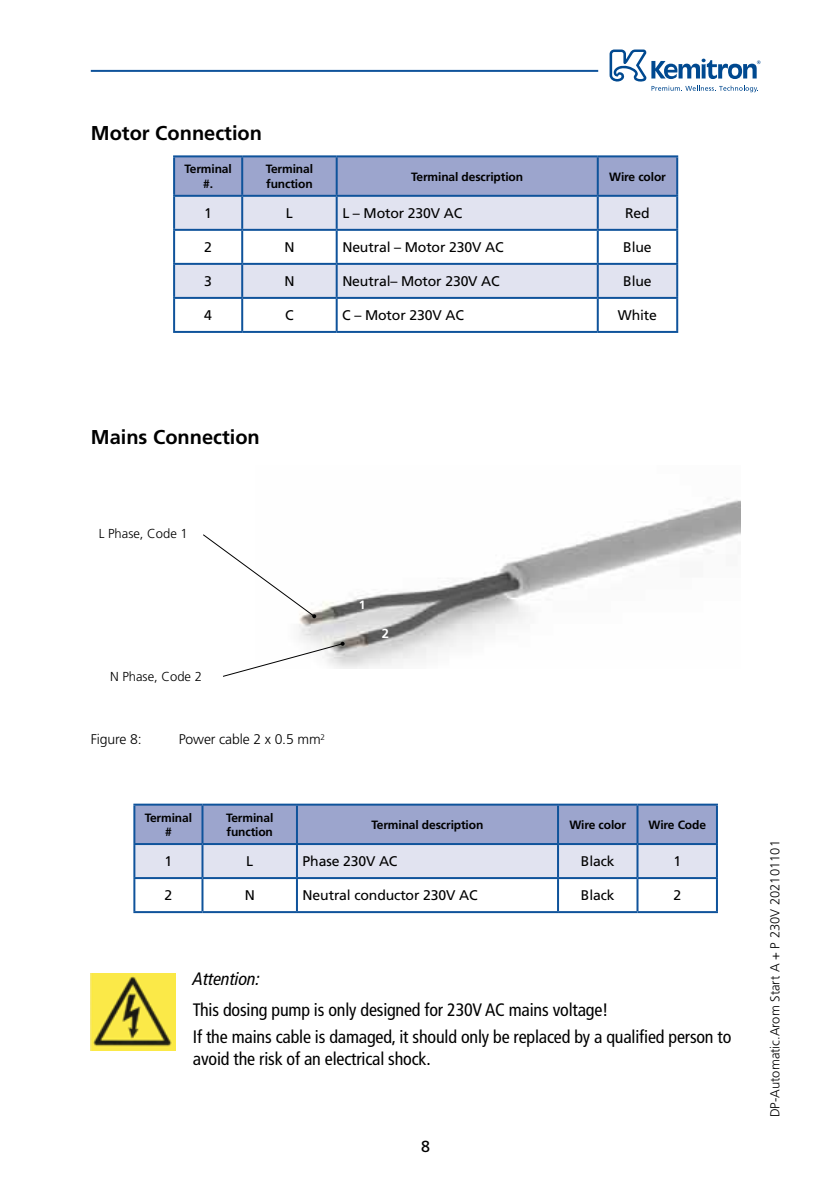
<style>
.page{position:relative;width:840px;height:1191px;background:#fff}
.page>*{position:absolute;margin:0;border:0;box-sizing:border-box;transform-origin:0 0}
.t1{font:700 20px "Frutiger";color:#000}
.t2{font:condensed 18px/27.2px "Frutiger";letter-spacing:-.01em;color:#000}
.t3{font:italic condensed 18px "Frutiger LT Pro";letter-spacing:-.01em;color:#000}
.t4{font:16px "Frutiger";color:#000}
.t5{font:14px "Frutiger LT Pro";letter-spacing:-.01em;color:#000}
.t6{font:300 14px "Frutiger";letter-spacing:-.01em;color:#000}
.t7{font:300 13px "Frutiger LT Pro";color:#000}
.t8{font:700 13px "Frutiger LT Pro";color:#fff}
.t9{font:700 12px/14.4px "Frutiger LT Pro";letter-spacing:-.01em;color:#000;text-align:center}
.t10{font:700 12px "Frutiger";color:#fff}
</style>
<div class="page">
<svg style="left:609px;top:50px;width:151px;height:42px"></svg>
<hr style="left:91px;top:70px;width:507px;height:2px;background:#0f539b">
<img style="left:299px;top:498px;width:440px;height:170px">
<svg style="left:203px;top:533px;width:113px;height:85px"></svg>
<svg style="left:223px;top:642px;width:121px;height:35px"></svg>
<img style="left:91px;top:974px;width:85px;height:76px">
<svg style="left:135px;top:805px;width:580px;height:72px;background:#b9c0dc"></svg>
<hr style="left:133px;top:803px;width:69px;height:2px;background:#0f539b">
<hr style="left:133px;top:805px;width:2px;height:38px;background:#0f539b">
<hr style="left:202px;top:803px;width:95px;height:2px;background:#0f539b">
<hr style="left:201px;top:805px;width:2px;height:38px;background:#0f539b">
<hr style="left:297px;top:803px;width:260px;height:2px;background:#0f539b">
<hr style="left:296px;top:805px;width:2px;height:38px;background:#0f539b">
<hr style="left:557px;top:803px;width:80px;height:2px;background:#0f539b">
<hr style="left:556px;top:805px;width:2px;height:38px;background:#0f539b">
<hr style="left:637px;top:803px;width:80px;height:2px;background:#0f539b">
<hr style="left:636px;top:805px;width:2px;height:38px;background:#0f539b">
<hr style="left:715px;top:805px;width:2px;height:38px;background:#0f539b">
<hr style="left:133px;top:843px;width:69px;height:2px;background:#0f539b">
<hr style="left:202px;top:843px;width:95px;height:2px;background:#0f539b">
<hr style="left:297px;top:843px;width:260px;height:2px;background:#0f539b">
<hr style="left:557px;top:843px;width:80px;height:2px;background:#0f539b">
<hr style="left:637px;top:843px;width:80px;height:2px;background:#0f539b">
<hr style="left:133px;top:845px;width:2px;height:32px;background:#0f539b">
<hr style="left:201px;top:845px;width:2px;height:32px;background:#0f539b">
<hr style="left:296px;top:845px;width:2px;height:32px;background:#0f539b">
<hr style="left:556px;top:845px;width:2px;height:32px;background:#0f539b">
<hr style="left:636px;top:845px;width:2px;height:32px;background:#0f539b">
<hr style="left:715px;top:845px;width:2px;height:32px;background:#0f539b">
<hr style="left:133px;top:877px;width:69px;height:2px;background:#0f539b">
<hr style="left:133px;top:879px;width:2px;height:32px;background:#0f539b">
<hr style="left:202px;top:877px;width:95px;height:2px;background:#0f539b">
<hr style="left:201px;top:879px;width:2px;height:32px;background:#0f539b">
<hr style="left:297px;top:877px;width:260px;height:2px;background:#0f539b">
<hr style="left:296px;top:879px;width:2px;height:32px;background:#0f539b">
<hr style="left:557px;top:877px;width:80px;height:2px;background:#0f539b">
<hr style="left:556px;top:879px;width:2px;height:32px;background:#0f539b">
<hr style="left:637px;top:877px;width:80px;height:2px;background:#0f539b">
<hr style="left:636px;top:879px;width:2px;height:32px;background:#0f539b">
<hr style="left:715px;top:879px;width:2px;height:32px;background:#0f539b">
<hr style="left:133px;top:911px;width:69px;height:2px;background:#0f539b">
<hr style="left:202px;top:911px;width:95px;height:2px;background:#0f539b">
<hr style="left:297px;top:911px;width:260px;height:2px;background:#0f539b">
<hr style="left:557px;top:911px;width:80px;height:2px;background:#0f539b">
<hr style="left:637px;top:911px;width:80px;height:2px;background:#0f539b">
<div style="left:175px;top:157px;width:500px;height:38px;background:#9ca5cd"></div>
<svg style="left:175px;top:197px;width:500px;height:100px;fill:#e1e3f0"></svg>
<hr style="left:173px;top:155px;width:69px;height:2px;background:#0f539b">
<hr style="left:173px;top:157px;width:2px;height:38px;background:#0f539b">
<hr style="left:242px;top:155px;width:94px;height:2px;background:#0f539b">
<hr style="left:241px;top:157px;width:2px;height:38px;background:#0f539b">
<hr style="left:336px;top:155px;width:261px;height:2px;background:#0f539b">
<hr style="left:335px;top:157px;width:2px;height:38px;background:#0f539b">
<hr style="left:597px;top:155px;width:80px;height:2px;background:#0f539b">
<hr style="left:596px;top:157px;width:2px;height:38px;background:#0f539b">
<hr style="left:675px;top:157px;width:2px;height:38px;background:#0f539b">
<hr style="left:173px;top:195px;width:69px;height:2px;background:#0f539b">
<hr style="left:242px;top:195px;width:94px;height:2px;background:#0f539b">
<hr style="left:336px;top:195px;width:261px;height:2px;background:#0f539b">
<hr style="left:597px;top:195px;width:80px;height:2px;background:#0f539b">
<hr style="left:173px;top:197px;width:2px;height:32px;background:#0f539b">
<hr style="left:241px;top:197px;width:2px;height:32px;background:#0f539b">
<hr style="left:335px;top:197px;width:2px;height:32px;background:#0f539b">
<hr style="left:596px;top:197px;width:2px;height:32px;background:#0f539b">
<hr style="left:675px;top:197px;width:2px;height:32px;background:#0f539b">
<hr style="left:173px;top:229px;width:69px;height:2px;background:#0f539b">
<hr style="left:173px;top:231px;width:2px;height:32px;background:#0f539b">
<hr style="left:242px;top:229px;width:94px;height:2px;background:#0f539b">
<hr style="left:241px;top:231px;width:2px;height:32px;background:#0f539b">
<hr style="left:336px;top:229px;width:261px;height:2px;background:#0f539b">
<hr style="left:335px;top:231px;width:2px;height:32px;background:#0f539b">
<hr style="left:597px;top:229px;width:80px;height:2px;background:#0f539b">
<hr style="left:596px;top:231px;width:2px;height:32px;background:#0f539b">
<hr style="left:675px;top:231px;width:2px;height:32px;background:#0f539b">
<hr style="left:173px;top:263px;width:69px;height:2px;background:#0f539b">
<hr style="left:173px;top:265px;width:2px;height:32px;background:#0f539b">
<hr style="left:242px;top:263px;width:94px;height:2px;background:#0f539b">
<hr style="left:241px;top:265px;width:2px;height:32px;background:#0f539b">
<hr style="left:336px;top:263px;width:261px;height:2px;background:#0f539b">
<hr style="left:335px;top:265px;width:2px;height:32px;background:#0f539b">
<hr style="left:597px;top:263px;width:80px;height:2px;background:#0f539b">
<hr style="left:596px;top:265px;width:2px;height:32px;background:#0f539b">
<hr style="left:675px;top:265px;width:2px;height:32px;background:#0f539b">
<hr style="left:173px;top:297px;width:69px;height:2px;background:#0f539b">
<hr style="left:173px;top:299px;width:2px;height:32px;background:#0f539b">
<hr style="left:242px;top:297px;width:94px;height:2px;background:#0f539b">
<hr style="left:241px;top:299px;width:2px;height:32px;background:#0f539b">
<hr style="left:336px;top:297px;width:261px;height:2px;background:#0f539b">
<hr style="left:335px;top:299px;width:2px;height:32px;background:#0f539b">
<hr style="left:597px;top:297px;width:80px;height:2px;background:#0f539b">
<hr style="left:596px;top:299px;width:2px;height:32px;background:#0f539b">
<hr style="left:675px;top:299px;width:2px;height:32px;background:#0f539b">
<hr style="left:173px;top:331px;width:69px;height:2px;background:#0f539b">
<hr style="left:242px;top:331px;width:94px;height:2px;background:#0f539b">
<hr style="left:336px;top:331px;width:261px;height:2px;background:#0f539b">
<hr style="left:597px;top:331px;width:80px;height:2px;background:#0f539b">
<p class="t1" style="left:91px;top:122px;width:173px">Motor Connection</p>
<p class="t9" style="left:184px;top:162px;width:49px">Terminal #.</p>
<p class="t9" style="left:266px;top:162px;width:49px;text-align:left">Terminal function</p>
<p class="t9" style="left:411px;top:169px;width:113px">Terminal description</p>
<p class="t9" style="left:608px;top:169px;width:58px">Wire color</p>
<p class="t5" style="left:204px;top:205px;width:9px">1</p>
<p class="t5" style="left:286px;top:205px;width:8px">L</p>
<p class="t5" style="left:342px;top:205px;width:121px">L – Motor 230V AC</p>
<p class="t5" style="left:624px;top:205px;width:26px">Red</p>
<p class="t5" style="left:204px;top:239px;width:9px">2</p>
<p class="t5" style="left:284px;top:239px;width:12px">N</p>
<p class="t5" style="left:342px;top:239px;width:163px">Neutral – Motor 230V AC</p>
<p class="t5" style="left:623px;top:239px;width:30px">Blue</p>
<p class="t5" style="left:204px;top:273px;width:9px">3</p>
<p class="t5" style="left:284px;top:273px;width:12px">N</p>
<p class="t5" style="left:342px;top:273px;width:159px">Neutral– Motor 230V AC</p>
<p class="t5" style="left:623px;top:273px;width:30px">Blue</p>
<p class="t5" style="left:204px;top:307px;width:9px">4</p>
<p class="t5" style="left:285px;top:307px;width:10px">C</p>
<p class="t5" style="left:342px;top:307px;width:123px">C – Motor 230V AC</p>
<p class="t5" style="left:617px;top:307px;width:41px">White</p>
<p class="t1" style="left:91px;top:425px;width:170px">Mains Connection</p>
<p class="t7" style="left:99px;top:526px;width:90px">L Phase, Code 1</p>
<p class="t7" style="left:110px;top:669px;width:93px">N Phase, Code 2</p>
<p class="t6" style="left:91px;top:731px;width:52px">Figure 8:</p>
<p class="t6" style="left:179px;top:731px;width:148px">Power cable 2 x 0.5 mm<sup>2</sup></p>
<p class="t10" style="left:358px;top:597px;width:8px">1</p>
<p class="t8" style="left:381px;top:626px;width:9px">2</p>
<p class="t9" style="left:145px;top:810px;width:49px">Terminal #</p>
<p class="t9" style="left:226px;top:810px;width:49px;text-align:left">Terminal function</p>
<p class="t9" style="left:371px;top:817px;width:113px">Terminal description</p>
<p class="t9" style="left:569px;top:817px;width:58px">Wire color</p>
<p class="t9" style="left:648px;top:817px;width:59px">Wire Code</p>
<p class="t5" style="left:164px;top:853px;width:9px">1</p>
<p class="t5" style="left:246px;top:853px;width:8px">L</p>
<p class="t5" style="left:302px;top:853px;width:96px">Phase 230V AC</p>
<p class="t5" style="left:580px;top:853px;width:35px">Black</p>
<p class="t5" style="left:673px;top:853px;width:9px">1</p>
<p class="t5" style="left:164px;top:887px;width:9px">2</p>
<p class="t5" style="left:244px;top:887px;width:12px">N</p>
<p class="t5" style="left:302px;top:887px;width:176px">Neutral conductor 230V AC</p>
<p class="t5" style="left:580px;top:887px;width:35px">Black</p>
<p class="t5" style="left:673px;top:887px;width:9px">2</p>
<p class="t3" style="left:193px;top:968px;width:69px">Attention:</p>
<p class="t2" style="left:193px;top:996px;width:539px">This dosing pump is only designed for 230V AC mains voltage!<br>If the mains cable is damaged, it should only be replaced by a qualified person to</p>
<p class="t2" style="left:193px;top:1045px;width:239px">avoid the risk of an electrical shock.</p>
<p class="t4" style="left:421px;top:1137px;width:10px">8</p>
<p class="t7" style="left:766px;top:1117px;width:279px;rotate:-90deg">DP-Automatic.Arom Start A + P 230V 202101101</p>
</div>
